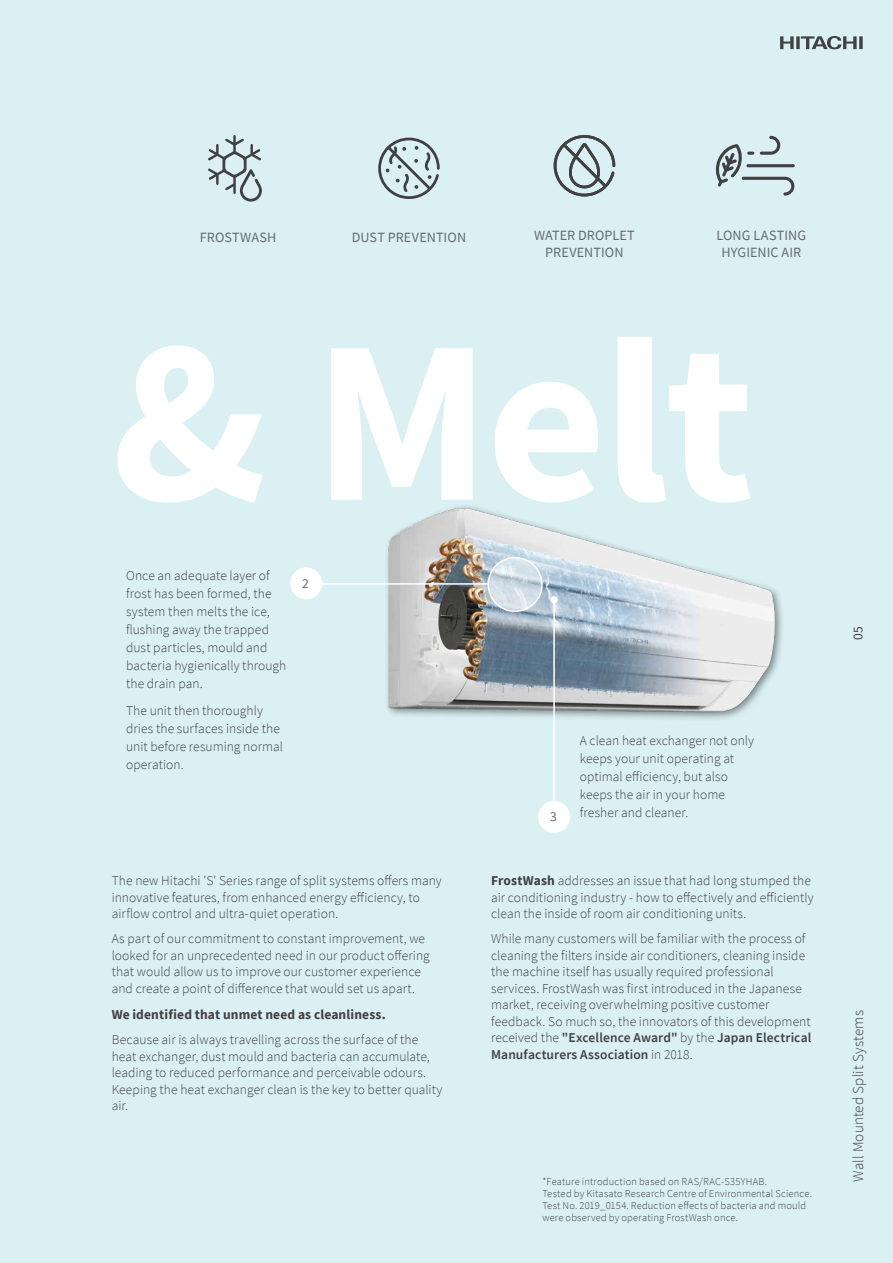
<style>
.page{position:relative;width:893px;height:1263px;background:#dbf0f3}
.page>*{position:absolute;margin:0;border:0;box-sizing:border-box;transform-origin:0 0}
.t1{font:700 232.5px "Source Sans Pro";color:#fff}
.t2{font:300 15px "Source Sans Pro";letter-spacing:.01em;color:#414042}
.t3{font:14.1px/17px "Source Sans Pro";letter-spacing:.01em;color:#696a6d;text-align:center}
.t4{font:300 13.5px/16.5px "Source Sans Pro";letter-spacing:.005em;color:#414042}
.t5{font:700 13.5px "Source Sans Pro";letter-spacing:.01em;color:#414042}
.t6{font:13.5px "Source Sans Pro";color:#696a6d}
.t7{font:13.5px "Source Sans Pro";color:#414042}
.t8{font:300 10.5px/12px "Source Sans Pro";letter-spacing:.015em;color:#414042}
.s1{font-weight:700}
.s2{font-weight:600}
</style>
<div class="page">
<img style="left:387px;top:506px;width:396px;height:213px">
<svg style="left:208px;top:135px;width:54px;height:67px"></svg>
<svg style="left:378px;top:138px;width:62px;height:61px"></svg>
<svg style="left:554px;top:135px;width:61px;height:61px"></svg>
<hr style="left:746px;top:164px;width:49px;height:3px;background:#414042;border-radius:2px">
<svg style="left:715px;top:136px;width:79px;height:60px"></svg>
<hr style="left:317px;top:583px;width:171px;height:2px;background:#fff">
<svg style="left:488px;top:558px;width:54px;height:53px;fill:#d7e1e9"></svg>
<div style="left:487px;top:557px;width:56px;height:55px;border:2px solid #fff;border-radius:50%"></div>
<div style="left:290px;top:567px;width:32px;height:32px;background:#fff;border-radius:50%"></div>
<hr style="left:553px;top:601px;width:2px;height:215px;background:#fff">
<div style="left:550px;top:596px;width:8px;height:7px;border:2px solid #fff;border-radius:50%"></div>
<div style="left:538px;top:801px;width:32px;height:32px;background:#fff;border-radius:50%"></div>
<svg style="left:780px;top:36px;width:83px;height:13px"></svg>
<p class="t3" style="left:200px;top:229px;width:78px">FROSTWASH</p>
<p class="t3" style="left:352px;top:229px;width:116px">DUST PREVENTION</p>
<p class="t3" style="left:534px;top:227px;width:102px">WATER DROPLET<br>PREVENTION</p>
<p class="t3" style="left:716px;top:227px;width:91px">LONG LASTING<br>HYGIENIC AIR</p>
<h1 class="t1" style="left:112px;top:265px;width:644px">&amp; Melt</h1>
<p class="t4" style="left:126px;top:567px;width:162px;line-height:18px">Once an adequate layer of frost has been formed, the system then melts the ice, flushing away the trapped dust particles, mould and bacteria hygienically through the drain pan.</p>
<p class="t4" style="left:126px;top:701px;width:158px;line-height:18px">The unit then thoroughly dries the surfaces inside the unit before resuming normal operation.</p>
<p class="t6" style="left:302px;top:575px;width:8px">2</p>
<p class="t4" style="left:112px;top:872px;width:332px">The new Hitachi 'S' Series range of split systems offers many innovative features, from enhanced energy efficiency, to airflow control and ultra-quiet operation.</p>
<p class="t4" style="left:112px;top:930px;width:320px">As part of our commitment to constant improvement, we looked for an unprecedented need in our product offering that would allow us to improve our customer experience and create a point of difference that would set us apart.</p>
<p class="t5" style="left:112px;top:1005px;width:276px">We identified that unmet need as cleanliness.</p>
<p class="t4" style="left:112px;top:1031px;width:332px">Because air is always travelling across the surface of the heat exchanger, dust mould and bacteria can accumulate, leading to reduced performance and perceivable odours.<br>Keeping the heat exchanger clean is the key to better quality air.</p>
<p class="t6" style="left:550px;top:808px;width:8px">3</p>
<p class="t4" style="left:580px;top:731px;width:176px;line-height:18px">A clean heat exchanger not only keeps your unit operating at optimal efficiency, but also keeps the air in your home fresher and cleaner.</p>
<p class="t4" style="left:491px;top:872px;width:324px"><span class="s1">FrostWash</span> addresses an issue that had long stumped the air conditioning industry - how to effectively and efficiently clean the inside of room air conditioning units.</p>
<p class="t4" style="left:491px;top:930px;width:322px">While many customers will be familiar with the process of cleaning the filters inside air conditioners, cleaning inside the machine itself has usually required professional services. FrostWash was first introduced in the Japanese market, receiving overwhelming positive customer feedback. So much so, the innovators of this development received the <span class="s2">"Excellence Award"</span> by the <span class="s2">Japan Electrical Manufacturers Association</span> in 2018.</p>
<p class="t8" style="left:542px;top:1175px;width:271px">*Feature introduction based on RAS/RAC-S35YHAB.<br>Tested by Kitasato Research Centre of Environmental Science.<br>Test No. 2019_0154. Reduction effects of bacteria and mould were observed by operating FrostWash once.</p>
<p class="t7" style="left:849px;top:640px;width:15px;rotate:-90deg">05</p>
<p class="t2" style="left:849px;top:1182px;width:173px;rotate:-90deg">Wall Mounted Split Systems</p>
</div>
